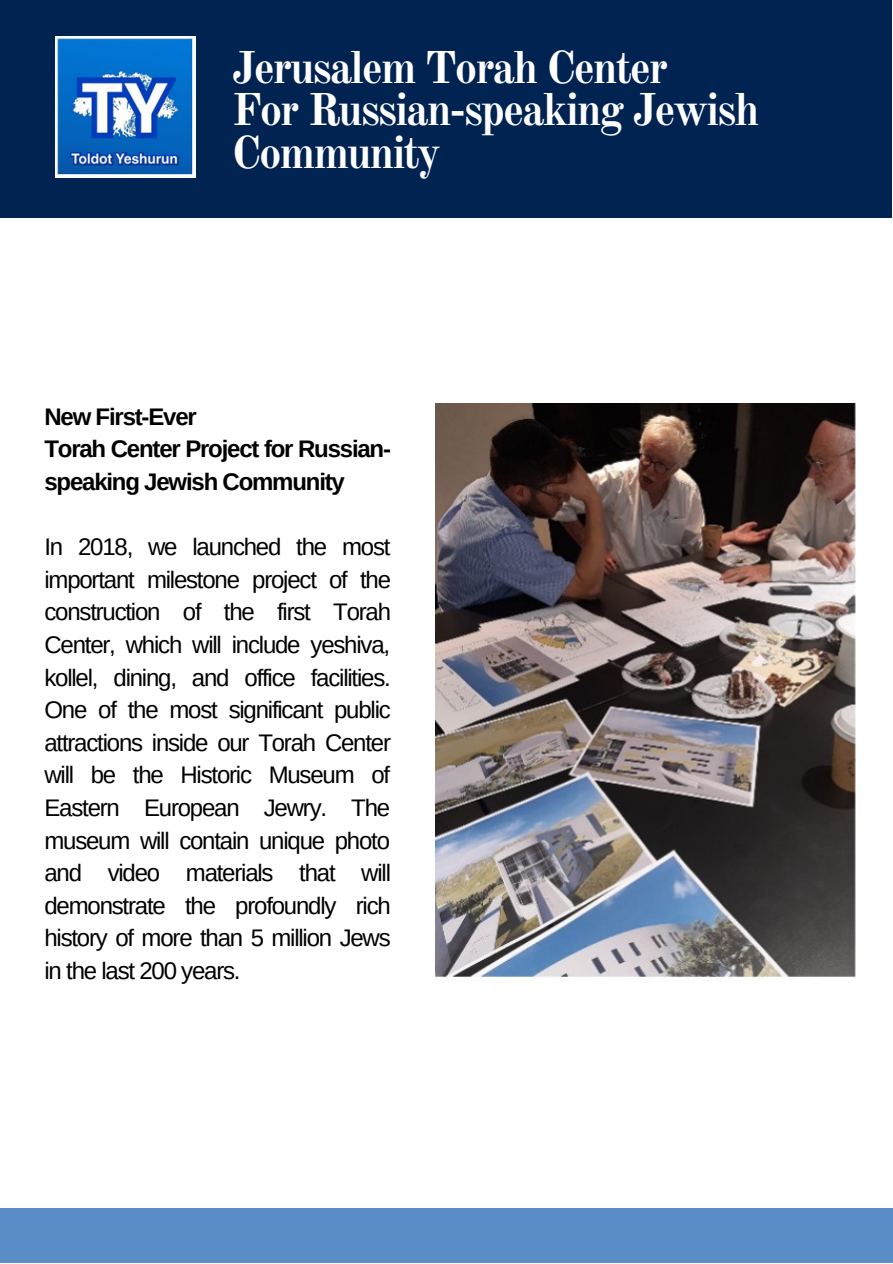
<style>
.page{position:relative;width:893px;height:1264px;background:#fff}
.page>*{position:absolute;margin:0;border:0;box-sizing:border-box;transform-origin:0 0}
.t1{font:700 45px/42.8px "Old Standard";letter-spacing:-.05em;color:#fff}
.t2{font:24px/32.5px "Arimo";letter-spacing:-.05em;color:#000;text-align:justify}
.t3{font:700 24px/32.5px "Arimo";letter-spacing:-.05em;color:#000}
</style>
<div class="page">
<div style="left:0;top:0;width:891px;height:217px;background:#002352"></div>
<img style="left:55px;top:37px;width:141px;height:140px">
<img style="left:435px;top:403px;width:420px;height:575px">
<div style="left:0;top:1207px;width:892px;height:55px;background:#5a8dc6"></div>
<h1 class="t1" style="left:232px;top:46px;width:529px">Jerusalem Torah Center<br>For Russian-speaking Jewish<br>Community</h1>
<p class="t3" style="left:44px;top:400px;width:348px">New First-Ever<br>Torah Center Project for Russian&shy;speaking Jewish Community</p>
<p class="t2" style="left:44px;top:530px;width:348px">In 2018, we launched the most important milestone project of the construction of the first Torah Center, which will include yeshiva, kollel, dining, and office facilities.<br>One of the most significant public attractions inside our Torah Center will be the Historic Museum of Eastern European Jewry. The museum will contain unique photo and video materials that will demonstrate the profoundly rich history of more than 5 million Jews in the last 200 years.</p>
</div>
